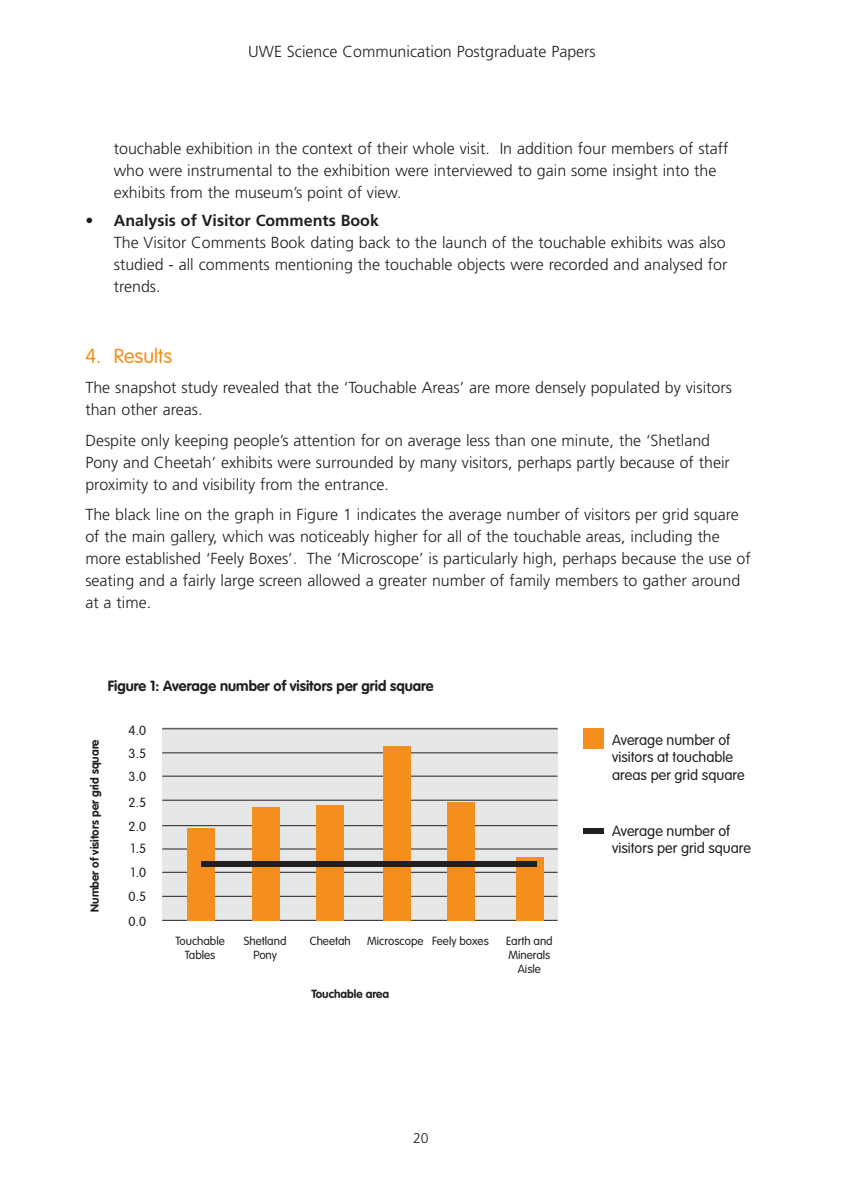
<style>
.page{position:relative;width:842px;height:1191px;background:#fff}
.page>*{position:absolute;margin:0;border:0;box-sizing:border-box;transform-origin:0 0}
.t1{font:300 20px "VAG Rounded";color:#f68e1e}
.t2{font:300 16px/22px "Frutiger";color:#231f20}
.t3{font:300 14.6px/17.4px "VAG Rounded";color:#231f20}
.t4{font:700 14.6px "VAG Rounded";color:#231f20}
.t5{font:300 14px "Frutiger";color:#231f20}
.t6{font:300 13.2px "VAG Rounded";color:#231f20}
.t7{font:300 11.6px/14px "VAG Rounded";color:#231f20;text-align:center}
.t8{font:700 11.6px "VAG Rounded";color:#231f20}
.s1{font-weight:700}
</style>
<div class="page">
<div style="left:162px;top:727px;width:396px;height:193px;background:#e6e7e9"></div>
<div style="left:583px;top:728px;width:20px;height:21px;background:#f68e1e"></div>
<div style="left:583px;top:828px;width:20px;height:6px;background:#231f20"></div>
<hr style="left:162px;top:728px;width:396px;height:1px;background:#231f20">
<hr style="left:162px;top:752px;width:396px;height:1px;background:#231f20">
<hr style="left:162px;top:776px;width:396px;height:1px;background:#231f20">
<hr style="left:162px;top:800px;width:396px;height:1px;background:#231f20">
<hr style="left:162px;top:825px;width:396px;height:1px;background:#231f20">
<hr style="left:162px;top:848px;width:396px;height:1px;background:#231f20">
<hr style="left:162px;top:872px;width:396px;height:1px;background:#231f20">
<hr style="left:162px;top:896px;width:396px;height:1px;background:#231f20">
<hr style="left:162px;top:920px;width:396px;height:1px;background:#231f20">
<div style="left:187px;top:829px;width:27px;height:92px;background:#f68e1e"></div>
<div style="left:253px;top:807px;width:27px;height:114px;background:#f68e1e"></div>
<div style="left:316px;top:805px;width:27px;height:116px;background:#f68e1e"></div>
<div style="left:384px;top:746px;width:27px;height:175px;background:#f68e1e"></div>
<div style="left:447px;top:802px;width:27px;height:119px;background:#f68e1e"></div>
<div style="left:516px;top:857px;width:27px;height:64px;background:#f68e1e"></div>
<div style="left:201px;top:861px;width:335px;height:6px;background:#231f20"></div>
<p class="t2" style="left:248px;top:41px;width:349px">UWE Science Communication Postgraduate Papers</p>
<p class="t2" style="left:114px;top:138px;width:616px">touchable exhibition in the context of their whole visit. In addition four members of staff who were instrumental to the exhibition were interviewed to gain some insight into the exhibits from the museum’s point of view.</p>
<p class="t2" style="left:114px;top:209px;width:615px;text-indent:-28px">• <span class="s1">Analysis of Visitor Comments Book<br></span>The Visitor Comments Book dating back to the launch of the touchable exhibits was also studied - all comments mentioning the touchable objects were recorded and analysed for trends.</p>
<p class="t1" style="left:85px;top:344px;width:88px">4. Results</p>
<p class="t2" style="left:85px;top:377px;width:648px">The snapshot study revealed that the ‘Touchable Areas’ are more densely populated by visitors than other areas.</p>
<p class="t2" style="left:85px;top:429px;width:646px">Despite only keeping people’s attention for on average less than one minute, the ‘Shetland<br>Pony and Cheetah’ exhibits were surrounded by many visitors, perhaps partly because of their proximity to and visibility from the entrance.</p>
<p class="t2" style="left:85px;top:504px;width:667px">The black line on the graph in Figure 1 indicates the average number of visitors per grid square of the main gallery, which was noticeably higher for all of the touchable areas, including the more established ‘Feely Boxes’. The ‘Microscope’ is particularly high, perhaps because the use of seating and a fairly large screen allowed a greater number of family members to gather around at a time.</p>
<p class="t4" style="left:108px;top:677px;width:327px">Figure 1: Average number of visitors per grid square</p>
<p class="t8" style="left:88px;top:912px;width:174px;rotate:-90deg">Number of visitors per grid square</p>
<p class="t6" style="left:128px;top:722px;width:19px">4.0</p>
<p class="t6" style="left:128px;top:745px;width:19px">3.5</p>
<p class="t6" style="left:128px;top:769px;width:19px">3.0</p>
<p class="t6" style="left:128px;top:795px;width:19px">2.5</p>
<p class="t6" style="left:128px;top:818px;width:19px">2.0</p>
<p class="t6" style="left:131px;top:841px;width:17px">1.5</p>
<p class="t6" style="left:131px;top:864px;width:17px">1.0</p>
<p class="t6" style="left:128px;top:889px;width:19px">0.5</p>
<p class="t6" style="left:128px;top:914px;width:19px">0.0</p>
<p class="t7" style="left:175px;top:934px;width:51px">Touchable<br>Tables</p>
<p class="t7" style="left:244px;top:934px;width:44px">Shetland<br>Pony</p>
<p class="t7" style="left:310px;top:934px;width:43px">Cheetah</p>
<p class="t7" style="left:367px;top:934px;width:123px">Microscope Feely boxes</p>
<p class="t7" style="left:506px;top:934px;width:48px">Earth and<br>Minerals<br>Aisle</p>
<p class="t8" style="left:311px;top:987px;width:79px">Touchable area</p>
<p class="t5" style="left:413px;top:1130px;width:17px">20</p>
<p class="t3" style="left:612px;top:731px;width:134px">Average number of visitors at touchable areas per grid square</p>
<p class="t3" style="left:612px;top:822px;width:140px">Average number of visitors per grid square</p>
</div>
